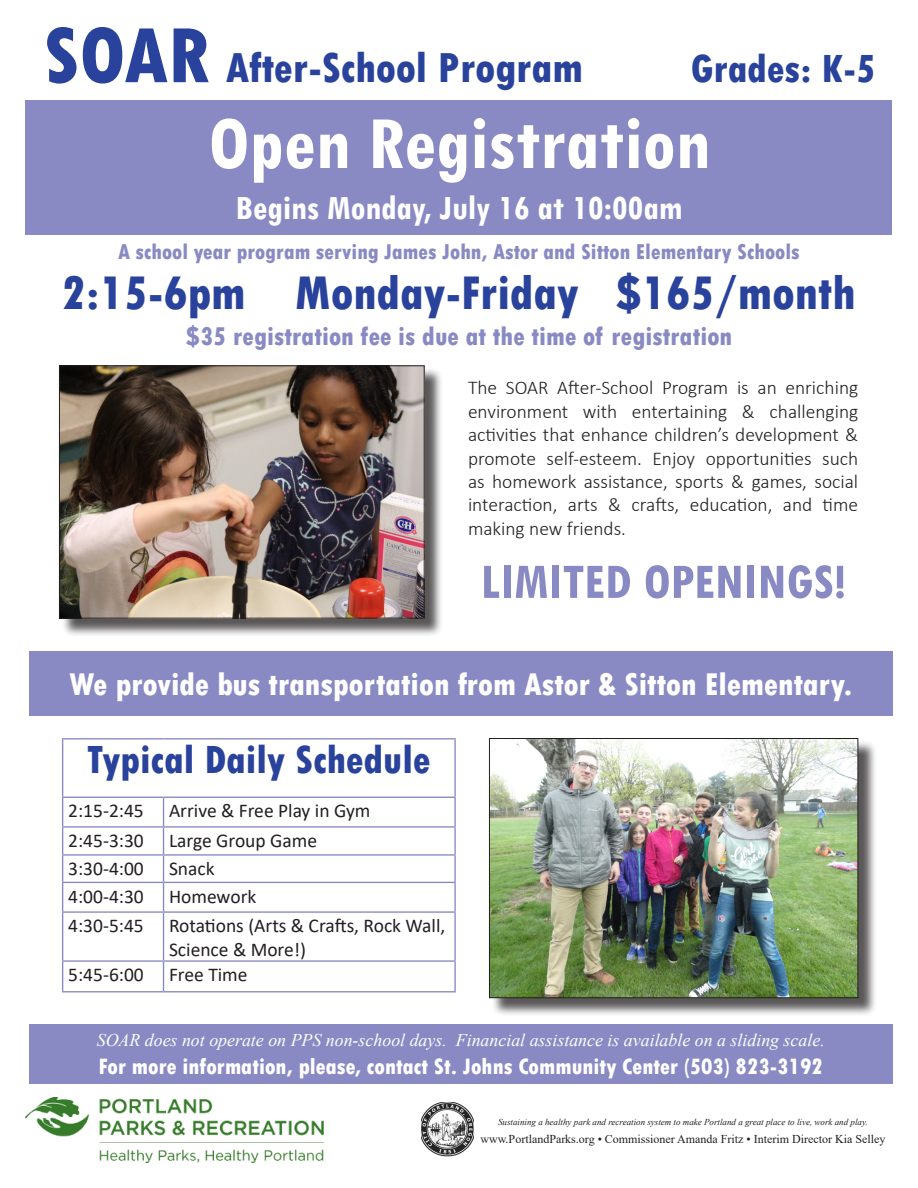
<style>
.page{position:relative;width:918px;height:1188px;background:#fff}
.page>*{position:absolute;margin:0;border:0;box-sizing:border-box;transform-origin:0 0}
.t1{font:700 condensed 79.5px "Tw Cen";color:#fff}
.t2{font:700 condensed 52.5px "Tw Cen";color:#898ac3}
.t3{font:800 condensed 49.5px "Tw Cen";color:#29429b}
.t4{font:800 condensed 43.95px "Tw Cen";color:#29429b}
.t5{font:800 condensed 41.25px "Tw Cen";color:#29429b}
.t6{font:700 condensed 36px "Tw Cen";color:#fff}
.t7{font:800 condensed 33px "Tw Cen";color:#fff}
.t8{font:800 condensed 27px "Tw Cen";color:#898ac3}
.t9{font:800 condensed 23.4px "Tw Cen";color:#fff}
.t10{font:800 condensed 22.5px "Tw Cen";color:#898ac3}
.t11{font:300 19.5px/23.4px "Calibri";color:#231f20;text-align:justify}
.t12{font:19.5px/23.4px "Calibri";color:#231f20}
.t13{font:italic 17.85px "Times New Roman";color:#fff}
.t14{font:12px "Times New Roman";color:#231f20}
.t15{font:italic 9px "Times New Roman";color:#231f20}
.s1{font-size:82.35px}
</style>
<div class="page">
<img style="left:421px;top:1103px;width:53px;height:54px">
<img style="left:26px;top:1098px;width:297px;height:65px">
<div style="left:29px;top:1024px;width:863px;height:60px;background:#898ac3"></div>
<div style="left:29px;top:651px;width:863px;height:65px;background:#898ac3"></div>
<div style="left:61px;top:368px;width:382px;height:269px;background:#231f20;opacity:.75"></div>
<img style="left:61px;top:367px;width:362px;height:250px">
<div style="left:59px;top:365px;width:366px;height:254px;border:1px solid #231f20"></div>
<div style="left:491px;top:740px;width:386px;height:277px;background:#231f20;opacity:.75"></div>
<img style="left:491px;top:740px;width:365px;height:256px">
<div style="left:489px;top:738px;width:369px;height:260px;border:1px solid #231f20"></div>
<hr style="left:62px;top:797px;width:102px;height:1px;background:#898ac3">
<hr style="left:164px;top:797px;width:292px;height:1px;background:#898ac3">
<hr style="left:62px;top:826px;width:102px;height:2px;background:#898ac3">
<hr style="left:164px;top:826px;width:292px;height:2px;background:#898ac3">
<hr style="left:62px;top:854px;width:102px;height:2px;background:#898ac3">
<hr style="left:164px;top:854px;width:292px;height:2px;background:#898ac3">
<hr style="left:62px;top:882px;width:102px;height:1px;background:#898ac3">
<hr style="left:164px;top:882px;width:292px;height:1px;background:#898ac3">
<svg style="left:163px;top:798px;width:1px;height:113px"></svg>
<hr style="left:62px;top:911px;width:102px;height:2px;background:#898ac3">
<hr style="left:164px;top:911px;width:292px;height:2px;background:#898ac3">
<hr style="left:163px;top:913px;width:1px;height:47px;background:#898ac3">
<hr style="left:62px;top:960px;width:102px;height:2px;background:#898ac3">
<hr style="left:164px;top:960px;width:292px;height:2px;background:#898ac3">
<svg style="left:163px;top:962px;width:1px;height:29px"></svg>
<hr style="left:62px;top:738px;width:102px;height:2px;background:#898ac3">
<hr style="left:62px;top:740px;width:1px;height:57px;background:#898ac3">
<hr style="left:164px;top:738px;width:292px;height:2px;background:#898ac3">
<hr style="left:454px;top:740px;width:2px;height:57px;background:#898ac3">
<hr style="left:454px;top:798px;width:2px;height:28px;background:#898ac3">
<hr style="left:454px;top:828px;width:2px;height:26px;background:#898ac3">
<hr style="left:454px;top:856px;width:2px;height:26px;background:#898ac3">
<svg style="left:62px;top:798px;width:1px;height:113px"></svg>
<hr style="left:454px;top:883px;width:2px;height:28px;background:#898ac3">
<hr style="left:62px;top:913px;width:1px;height:47px;background:#898ac3">
<hr style="left:454px;top:913px;width:2px;height:47px;background:#898ac3">
<svg style="left:62px;top:962px;width:1px;height:29px"></svg>
<hr style="left:454px;top:962px;width:2px;height:29px;background:#898ac3">
<hr style="left:62px;top:991px;width:102px;height:1px;background:#898ac3">
<hr style="left:164px;top:991px;width:292px;height:1px;background:#898ac3">
<div style="left:26px;top:100px;width:866px;height:135px;background:#898ac3"></div>
<p class="t4" style="left:43px;top:42px;width:541px"><span class="s1">SOAR</span> After-School Program</p>
<p class="t5" style="left:691px;top:45px;width:187px">Grades: K-5</p>
<p class="t1" style="left:208px;top:95px;width:504px">Open Registration</p>
<p class="t6" style="left:236px;top:186px;width:448px">Begins Monday, July 16 at 10:00am</p>
<p class="t10" style="left:118px;top:239px;width:683px">A school year program serving James John, Astor and Sitton Elementary Schools</p>
<p class="t3" style="left:62px;top:264px;width:795px">2:15-6pm Monday-Friday $165/month</p>
<p class="t8" style="left:185px;top:320px;width:548px">$35 registration fee is due at the time of registration</p>
<p class="t11" style="left:468px;top:376px;width:392px">The SOAR After-School Program is an enriching environment with entertaining &amp; challenging activities that enhance children’s development &amp; promote self-esteem. Enjoy opportunities such as homework assistance, sports &amp; games, social interaction, arts &amp; crafts, education, and time making new friends.</p>
<p class="t2" style="left:481px;top:550px;width:366px">LIMITED OPENINGS!</p>
<p class="t7" style="left:70px;top:665px;width:784px">We provide bus transportation from Astor &amp; Sitton Elementary.</p>
<p class="t5" style="left:87px;top:735px;width:345px">Typical Daily Schedule</p>
<p class="t12" style="left:68px;top:799px;width:77px">2:15-2:45</p>
<p class="t12" style="left:169px;top:799px;width:203px">Arrive &amp; Free Play in Gym</p>
<p class="t12" style="left:68px;top:828px;width:77px">2:45-3:30</p>
<p class="t12" style="left:169px;top:828px;width:150px">Large Group Game</p>
<p class="t12" style="left:68px;top:856px;width:77px">3:30-4:00</p>
<p class="t12" style="left:169px;top:856px;width:47px">Snack</p>
<p class="t12" style="left:68px;top:884px;width:77px">4:00-4:30</p>
<p class="t12" style="left:169px;top:884px;width:89px">Homework</p>
<p class="t12" style="left:68px;top:914px;width:77px">4:30-5:45</p>
<p class="t12" style="left:169px;top:914px;width:278px">Rotations (Arts &amp; Crafts, Rock Wall,<br>Science &amp; More!)</p>
<p class="t12" style="left:68px;top:963px;width:77px">5:45-6:00</p>
<p class="t12" style="left:169px;top:963px;width:80px">Free Time</p>
<p class="t13" style="left:97px;top:1028px;width:730px">SOAR does not operate on PPS non-school days. Financial assistance is available on a sliding scale.</p>
<p class="t9" style="left:98px;top:1053px;width:726px">For more information, please, contact St. Johns Community Center (503) 823-3192</p>
<p class="t15" style="left:498px;top:1116px;width:371px">Sustaining a healthy park and recreation system to make Portland a great place to live, work and play.</p>
<p class="t14" style="left:480px;top:1130px;width:407px">www.PortlandParks.org • Commissioner Amanda Fritz • Interim Director Kia Selley</p>
</div>
